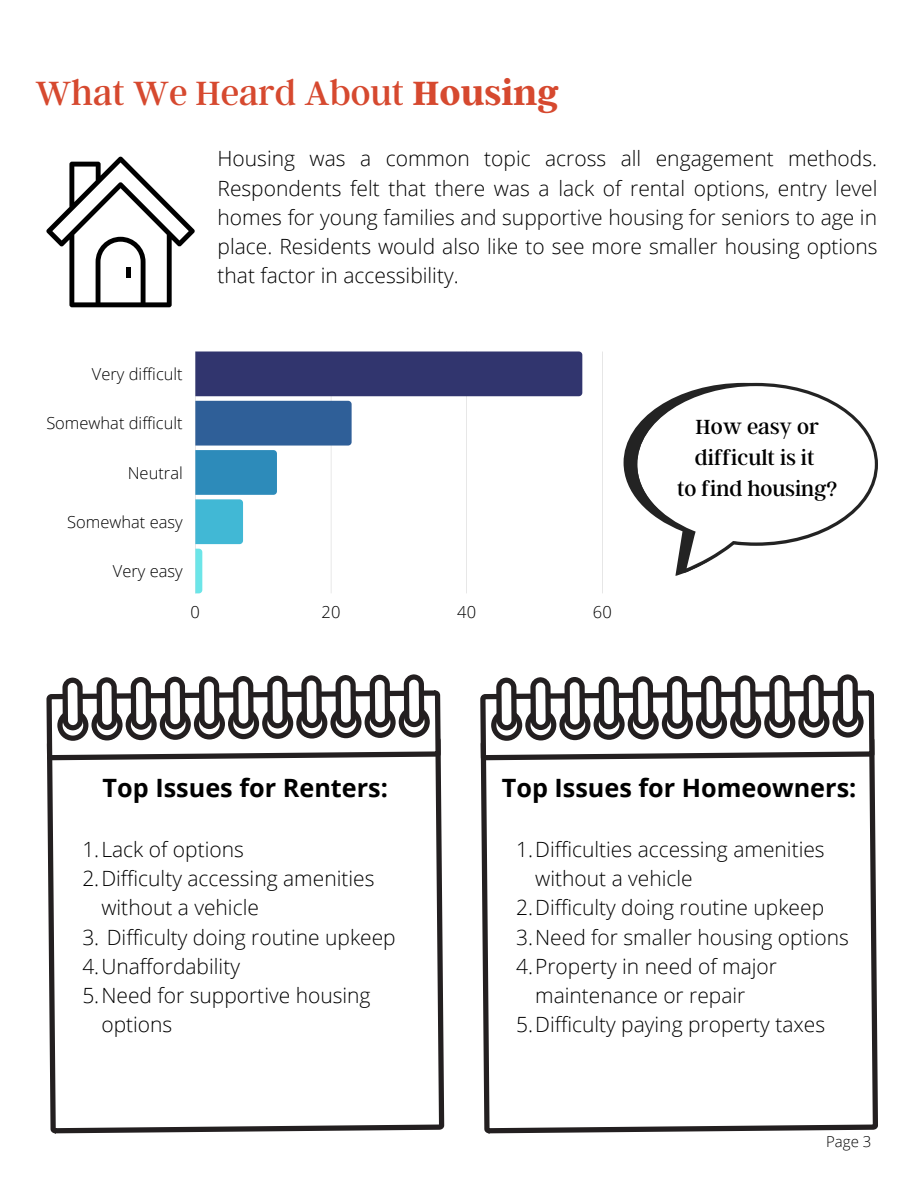
<style>
.page{position:relative;width:918px;height:1188px;background:#fff}
.page>*{position:absolute;margin:0;border:0;box-sizing:border-box;transform-origin:0 0}
.t1{font:37.5px "Argent CF";color:#d6492f}
.t2{font:700 25.2px "Open Sans";color:#000}
.t3{font:22.8px/30.9px "Argent CF";color:#000}
.t4{font:300 21px/29.2px "Open Sans";color:#000}
.t5{font:300 16.5px "Open Sans";color:#000}
.t6{font:300 15px "Open Sans";color:#000}
.s1{font-weight:700}
</style>
<div class="page">
<svg style="left:46px;top:157px;width:149px;height:150px"></svg>
<div style="left:126px;top:267px;width:5px;height:10px;background:#000"></div>
<hr style="left:602px;top:352px;width:1px;height:241px;background:#000">
<svg style="left:195px;top:352px;width:387px;height:241px"></svg>
<svg style="left:624px;top:430px;width:60px;height:146px"></svg>
<svg style="left:634px;top:383px;width:243px;height:190px"></svg>
<svg style="left:47px;top:760px;width:397px;height:373px"></svg>
<svg style="left:46px;top:674px;width:395px;height:86px"></svg>
<svg style="left:481px;top:760px;width:397px;height:373px"></svg>
<svg style="left:480px;top:674px;width:395px;height:86px"></svg>
<p class="t1" style="left:35px;top:69px;width:525px">What We Heard About <span class="s1">Housing</span></p>
<p class="t4" style="left:218px;top:144px;width:662px;text-align:justify">Housing was a common topic across all engagement methods.<br>Respondents felt that there was a lack of rental options, entry level homes for young families and supportive housing for seniors to age in place. Residents would also like to see more smaller housing options that factor in accessibility.</p>
<p class="t5" style="left:92px;top:363px;width:92px">Very difficult</p>
<p class="t5" style="left:46px;top:412px;width:138px">Somewhat difficult</p>
<p class="t5" style="left:128px;top:461px;width:57px">Neutral</p>
<p class="t5" style="left:67px;top:510px;width:117px">Somewhat easy</p>
<p class="t5" style="left:113px;top:560px;width:71px">Very easy</p>
<p class="t5" style="left:191px;top:600px;width:11px">0</p>
<p class="t5" style="left:322px;top:600px;width:20px">20</p>
<p class="t5" style="left:457px;top:600px;width:20px">40</p>
<p class="t5" style="left:593px;top:600px;width:20px">60</p>
<p class="t3" style="left:695px;top:410px;width:126px">How easy or difficult is it</p>
<p class="t3" style="left:677px;top:472px;width:162px">to find housing?</p>
<p class="t2" style="left:103px;top:770px;width:287px">Top Issues for Renters:</p>
<p class="t4" style="left:82px;top:834px;width:163px">1.Lack of options</p>
<p class="t4" style="left:101px;top:863px;width:275px;text-indent:-19px">2.Difficulty accessing amenities without a vehicle</p>
<p class="t4" style="left:82px;top:922px;width:315px">3. Difficulty doing routine upkeep</p>
<p class="t4" style="left:82px;top:951px;width:159px">4.Unaffordability</p>
<p class="t4" style="left:101px;top:980px;width:271px;text-indent:-19px">5.Need for supportive housing options</p>
<p class="t2" style="left:502px;top:770px;width:356px">Top Issues for Homeowners:</p>
<p class="t4" style="left:535px;top:834px;width:291px;text-indent:-19px">1.Difficulties accessing amenities without a vehicle</p>
<p class="t4" style="left:516px;top:893px;width:310px">2.Difficulty doing routine upkeep</p>
<p class="t4" style="left:516px;top:922px;width:334px">3.Need for smaller housing options</p>
<p class="t4" style="left:516px;top:951px;width:262px;text-align:center">4.Property in need of major maintenance or repair</p>
<p class="t4" style="left:516px;top:1010px;width:311px">5.Difficulty paying property taxes</p>
<p class="t6" style="left:826px;top:1131px;width:47px">Page 3</p>
</div>
